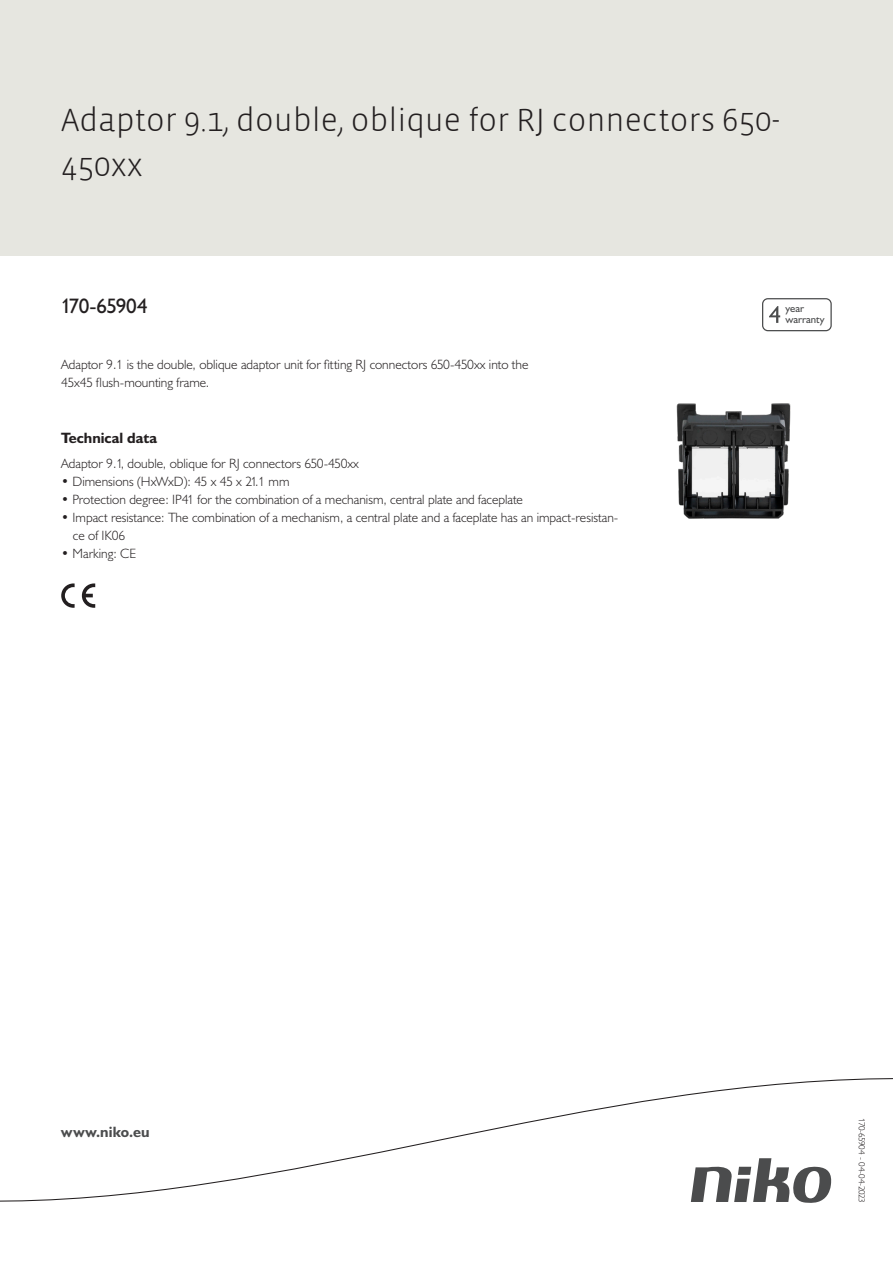
<style>
.page{position:relative;width:893px;height:1263px;background:#fff}
.page>*{position:absolute;margin:0;border:0;box-sizing:border-box;transform-origin:0 0}
.Title_datasheets{font:300 33px/45px "Vista Sans";color:#231f20}
.Article_number{font:21px "Humanist 521 BT";letter-spacing:-.025em;color:#231f20}
.Titles_parts{font:700 15px "Humanist 521 BT";color:#231f20}
.titel_afbeelding{font:700 15px "Humanist 521 BT";letter-spacing:.005em;color:#4b4c4d}
.USP_Bullets{font:300 13.5px/18px "Humanist 521 BT";color:#231f20}
.Platte_tekst_CAB{font:300 13.5px/18px "Humanist 521 BT";color:#231f20}
.t1{font:10.8px/10.8px "Humanist 521 BT";color:#4b4c4d}
.Revision{font:300 9px "Humanist 521 BT";letter-spacing:-.03em;color:#231f20}
</style>
<div class="page">
<div style="left:0;top:0;width:893px;height:255px;background:#e6e6e0"></div>
<svg style="left:82px;top:583px;width:13px;height:25px"></svg>
<svg style="left:61px;top:583px;width:14px;height:25px"></svg>
<svg style="left:762px;top:298px;width:70px;height:33px"></svg>
<svg style="left:0;top:1078px;width:893px;height:125px"></svg>
<img style="left:676px;top:403px;width:115px;height:116px">
<p class="Title_datasheets" style="left:61px;top:98px;width:720px">Adaptor 9.1, double, oblique for RJ connectors 650-<br>450xx</p>
<p class="Article_number" style="left:61px;top:293px;width:88px">170-65904</p>
<p class="Platte_tekst_CAB" style="left:61px;top:355px;width:469px">Adaptor 9.1 is the double, oblique adaptor unit for fitting RJ connectors 650-450xx into the<br>45x45 flush-mounting frame.</p>
<p class="Titles_parts" style="left:61px;top:429px;width:98px">Technical data</p>
<p class="Platte_tekst_CAB" style="left:61px;top:454px;width:299px">Adaptor 9.1, double, oblique for RJ connectors 650-450xx</p>
<p class="USP_Bullets" style="left:61px;top:472px;width:230px">• Dimensions (HxWxD): 45 x 45 x 21.1 mm</p>
<p class="USP_Bullets" style="left:61px;top:490px;width:463px">• Protection degree: IP41 for the combination of a mechanism, central plate and faceplate</p>
<p class="USP_Bullets" style="left:73px;top:508px;width:547px;text-indent:-12px">• Impact resistance: The combination of a mechanism, a central plate and a faceplate has an impact-resistan&shy;ce of IK06</p>
<p class="USP_Bullets" style="left:61px;top:544px;width:76px">• Marking: CE</p>
<p class="t1" style="left:785px;top:303px;width:41px">year warranty</p>
<p class="titel_afbeelding" style="left:61px;top:1122px;width:90px">www.niko.eu</p>
<p class="Revision" style="left:868px;top:1118px;width:86px;rotate:90deg">170-65904 - 04-04-2023</p>
</div>
